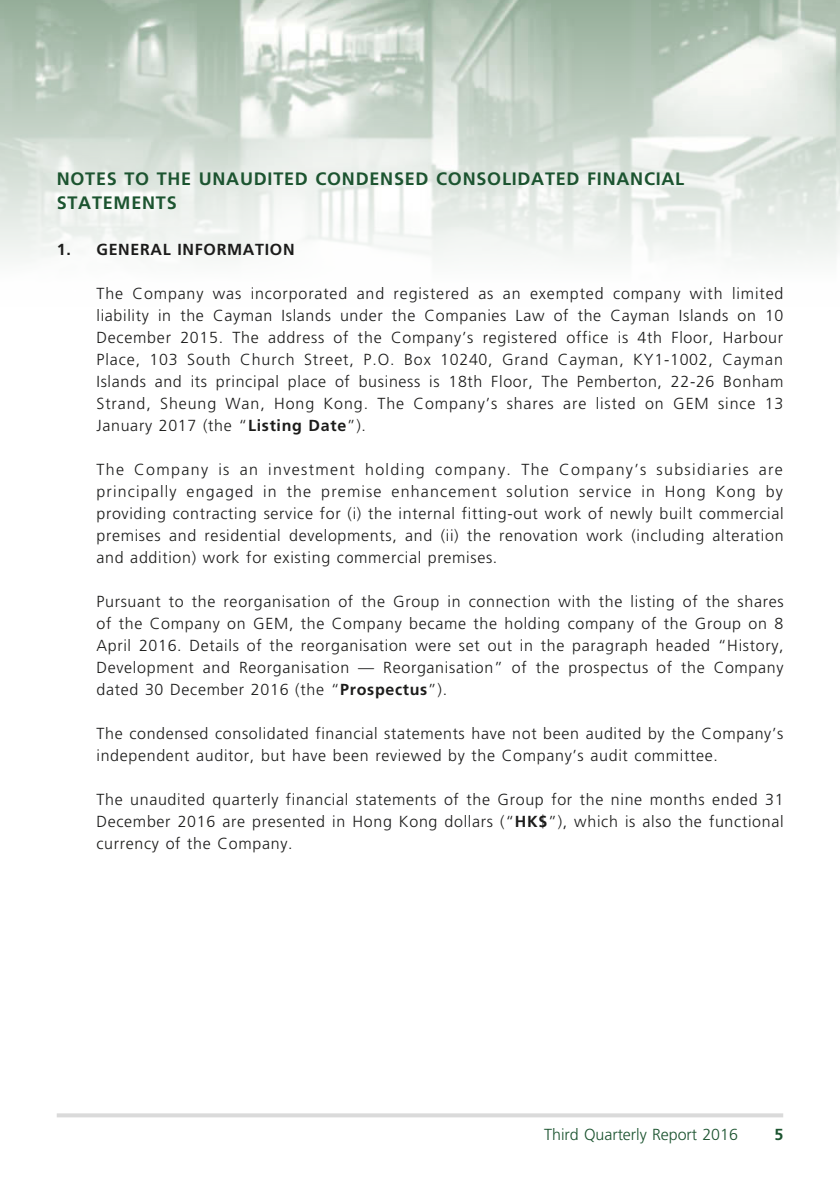
<style>
.page{position:relative;width:840px;height:1191px;background:#fff}
.page>*{position:absolute;margin:0;border:0;box-sizing:border-box;transform-origin:0 0}
.t1{font:700 18px/24px "Frutiger LT Std";letter-spacing:.04em;color:#1c5430}
.t2{font:300 16px/22px "Frutiger LT Std";letter-spacing:.04em;color:#1c1c1b;text-align:justify}
.t3{font:300 16px "Frutiger LT Std";letter-spacing:-.005em;color:#1c5430}
.t4{font:700 16px "Frutiger LT Std";letter-spacing:.04em;color:#1c1c1b}
.t5{font:700 16px "Frutiger LT Std";color:#1c5430}
.s1{font-weight:700}
</style>
<div class="page">
<img style="left:0;top:0;width:839px;height:260px">
<svg style="left:57px;top:1113px;width:725px;height:4px;background:#ddd"></svg>
<p class="t1" style="left:57px;top:167px;width:628px">NOTES TO THE UNAUDITED CONDENSED CONSOLIDATED FINANCIAL<br>STATEMENTS</p>
<p class="t4" style="left:57px;top:240px;width:239px">1. GENERAL INFORMATION</p>
<p class="t2" style="left:96px;top:283px;width:688px">The Company was incorporated and registered as an exempted company with limited liability in the Cayman Islands under the Companies Law of the Cayman Islands on 10<br>December 2015. The address of the Company’s registered office is 4th Floor, Harbour Place, 103 South Church Street, P.O. Box 10240, Grand Cayman, KY1-1002, Cayman Islands and its principal place of business is 18th Floor, The Pemberton, 22-26 Bonham Strand, Sheung Wan, Hong Kong. The Company’s shares are listed on GEM since 13<br>January 2017 (the “<span class="s1">Listing Date</span>”).</p>
<p class="t2" style="left:96px;top:459px;width:688px">The Company is an investment holding company. The Company’s subsidiaries are principally engaged in the premise enhancement solution service in Hong Kong by providing contracting service for (i) the internal fitting-out work of newly built commercial premises and residential developments, and (ii) the renovation work (including alteration and addition) work for existing commercial premises.</p>
<p class="t2" style="left:96px;top:591px;width:688px">Pursuant to the reorganisation of the Group in connection with the listing of the shares of the Company on GEM, the Company became the holding company of the Group on 8<br>April 2016. Details of the reorganisation were set out in the paragraph headed “History, Development and Reorganisation — Reorganisation” of the prospectus of the Company dated 30 December 2016 (the “<span class="s1">Prospectus</span>”).</p>
<p class="t2" style="left:96px;top:723px;width:688px">The condensed consolidated financial statements have not been audited by the Company’s independent auditor, but have been reviewed by the Company’s audit committee.</p>
<p class="t2" style="left:96px;top:789px;width:688px">The unaudited quarterly financial statements of the Group for the nine months ended 31<br>December 2016 are presented in Hong Kong dollars (“<span class="s1">HK$</span>”), which is also the functional currency of the Company.</p>
<p class="t3" style="left:544px;top:1125px;width:195px">Third Quarterly Report 2016</p>
<p class="t5" style="left:773px;top:1124px;width:10px">5</p>
</div>
